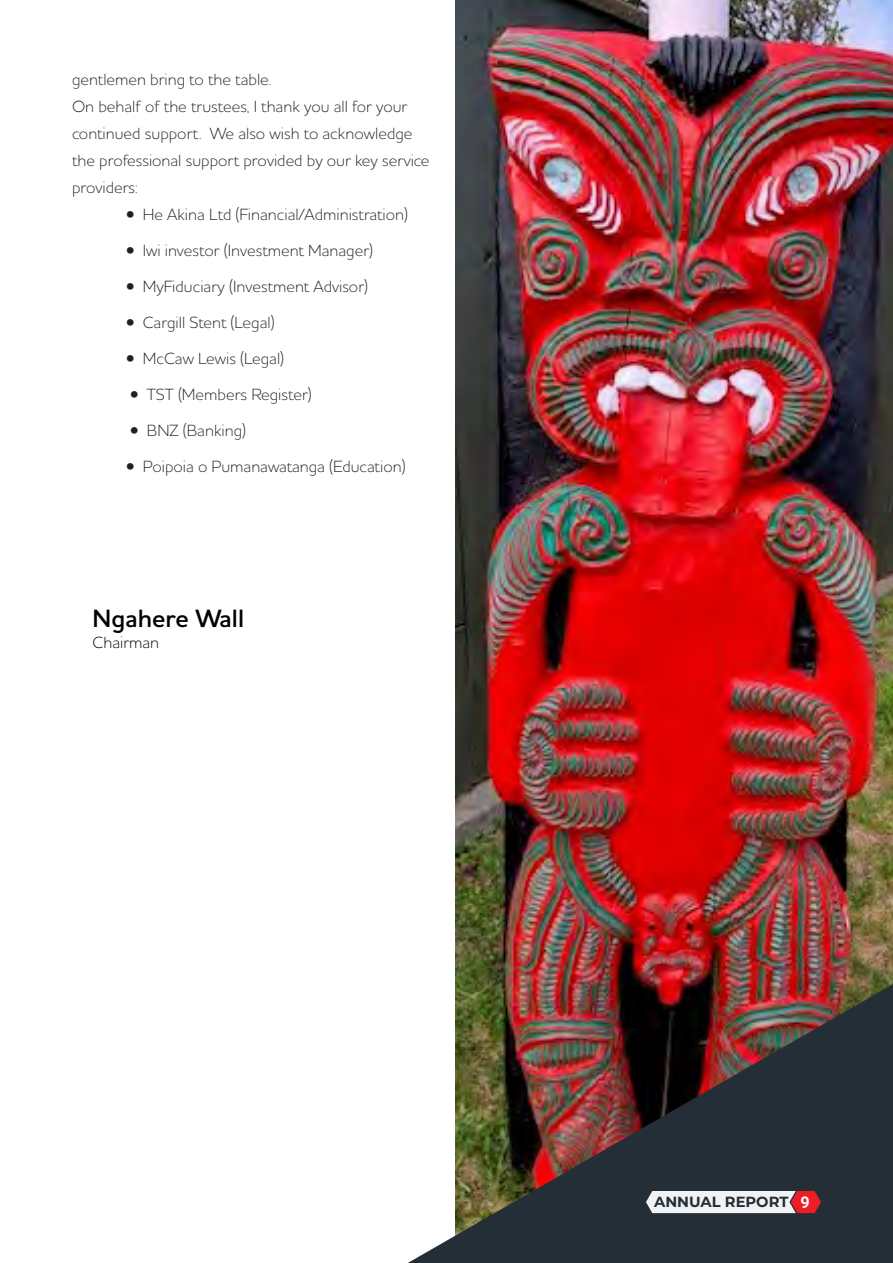
<style>
.page{position:relative;width:893px;height:1263px;background:#fff}
.page>*{position:absolute;margin:0;border:0;box-sizing:border-box;transform-origin:0 0}
.t1{font:600 25.5px "Houschka Pro";color:#000001}
.t2{font:300 16.5px/27px "Houschka Pro";color:#231f20}
.t3{font:300 16.5px "Houschka Pro";color:#000001}
.t4{font:700 14.7px "Montserrat";color:#242e36}
.s1{font-family:"Roboto";font-size:16.2px;color:#fff}
</style>
<div class="page">
<img style="left:455px;top:0;width:438px;height:984px">
<img style="left:408px;top:984px;width:485px;height:279px">
<svg style="left:646px;top:1191px;width:175px;height:22px"></svg>
<p class="t2" style="left:72px;top:65px;width:201px">gentlemen bring to the table.</p>
<p class="t2" style="left:72px;top:92px;width:359px">On behalf of the trustees, I thank you all for your continued support. We also wish to acknowledge the professional support provided by our key service providers:</p>
<p class="t2" style="left:126px;top:200px;width:284px">• He Akina Ltd (Financial/Administration)</p>
<p class="t2" style="left:126px;top:236px;width:249px">• Iwi investor (Investment Manager)</p>
<p class="t2" style="left:126px;top:272px;width:244px">• MyFiduciary (Investment Advisor)</p>
<p class="t2" style="left:126px;top:308px;width:150px">• Cargill Stent (Legal)</p>
<p class="t2" style="left:126px;top:344px;width:160px">• McCaw Lewis (Legal)</p>
<p class="t2" style="left:130px;top:380px;width:183px">• TST (Members Register)</p>
<p class="t2" style="left:130px;top:416px;width:117px">• BNZ (Banking)</p>
<p class="t2" style="left:126px;top:452px;width:281px">• Poipoia o Pumanawatanga (Education)</p>
<p class="t1" style="left:93px;top:602px;width:153px">Ngahere Wall</p>
<p class="t3" style="left:93px;top:632px;width:68px">Chairman</p>
<p class="t4" style="left:654px;top:1191px;width:157px">ANNUAL REPORT <span class="s1">9</span></p>
</div>
